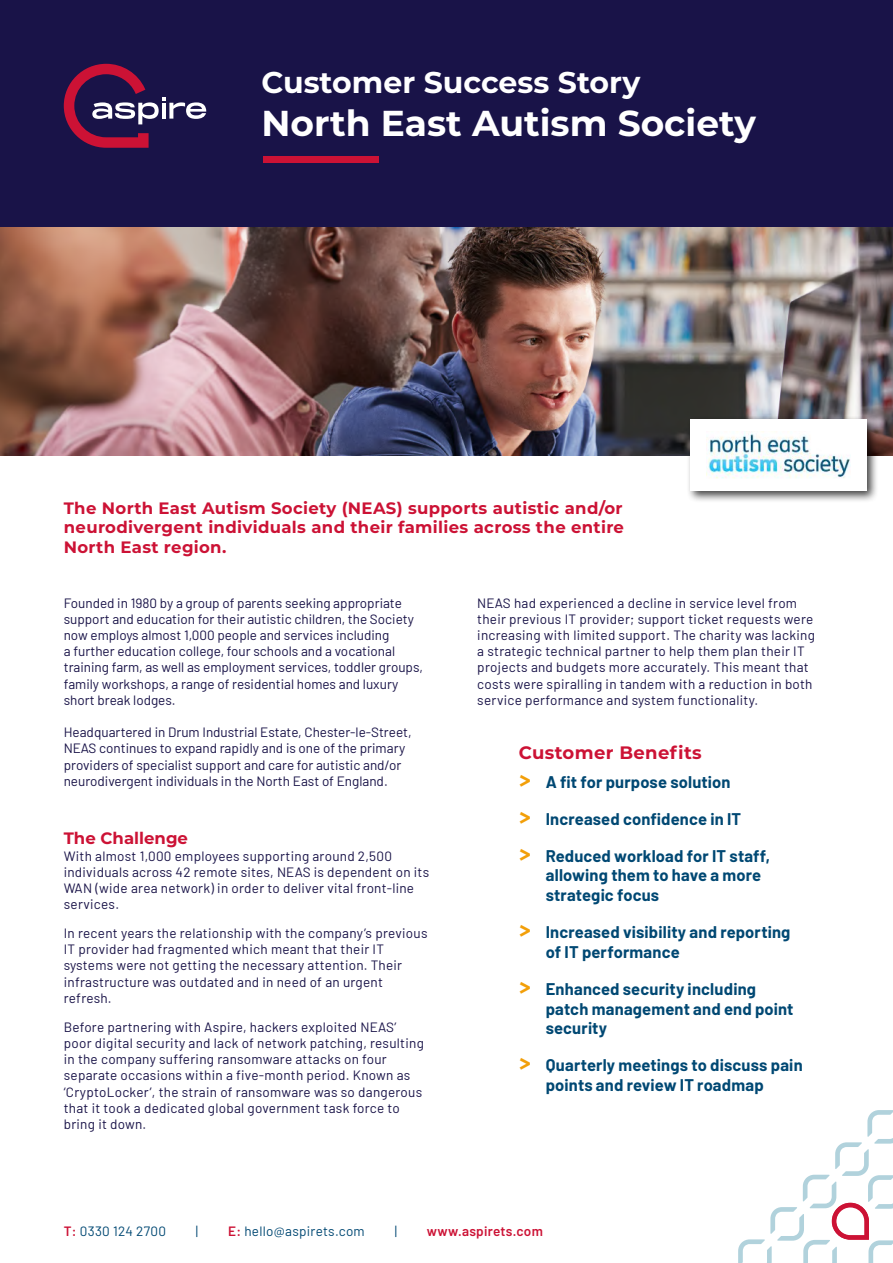
<style>
.page{position:relative;width:893px;height:1263px;background:#fff}
.page>*{position:absolute;margin:0;border:0;box-sizing:border-box;transform-origin:0 0}
.t1{font:700 36px "Montserrat";color:#fff}
.t2{font:700 30px "Montserrat";color:#fff}
.t3{font:700 18px "Montserrat";letter-spacing:.02em;color:#cc1235}
.t4{font:700 16.5px/19.8px "Barlow";letter-spacing:.01em;color:#004873}
.t5{font:700 16.5px/19.8px "Montserrat";letter-spacing:.02em;color:#cc1235;text-align:justify}
.t6{font:700 16.5px "Montserrat";color:#cc1235}
.t7{font:13.5px/16.2px "Barlow";letter-spacing:.015em;color:#191348}
.t8{font:13.5px "Barlow";letter-spacing:.02em;color:#004873}
.t9{font:600 13.5px "Barlow";letter-spacing:.02em;color:#cc1235}
.s1{font-family:"Motiva Sans";font-weight:900;font-size:21px;color:#f29f09}
.s2{font-weight:600;color:#cc1235}
</style>
<div class="page">
<svg style="left:738px;top:1110px;width:155px;height:153px"></svg>
<div style="left:0;top:0;width:893px;height:230px;background:#191348"></div>
<svg style="left:63px;top:63px;width:143px;height:85px"></svg>
<img style="left:0;top:227px;width:893px;height:228px">
<div style="left:686px;top:416px;width:193px;height:87px;background:#000;opacity:.75"></div>
<div style="left:690px;top:419px;width:177px;height:71px;background:#fff"></div>
<img style="left:706px;top:432px;width:144px;height:46px">
<div style="left:264px;top:156px;width:115px;height:6px;background:#cc1235"></div>
<h2 class="t2" style="left:261px;top:61px;width:381px">Customer Success Story</h2>
<h1 class="t1" style="left:261px;top:97px;width:496px">North East Autism Society</h1>
<p class="t5" style="left:64px;top:497px;width:562px">The North East Autism Society (NEAS) supports autistic and/or neurodivergent individuals and their families across the entire North East region.</p>
<p class="t7" style="left:64px;top:593px;width:361px">Founded in 1980 by a group of parents seeking appropriate support and education for their autistic children, the Society now employs almost 1,000 people and services including<br>a further education college, four schools and a vocational training farm, as well as employment services, toddler groups, family workshops, a range of residential homes and luxury short break lodges.</p>
<p class="t7" style="left:64px;top:723px;width:349px">Headquartered in Drum Industrial Estate, Chester-le-Street, NEAS continues to expand rapidly and is one of the primary providers of specialist support and care for autistic and/or neurodivergent individuals in the North East of England.</p>
<p class="t6" style="left:64px;top:826px;width:126px">The Challenge</p>
<p class="t7" style="left:64px;top:846px;width:367px">With almost 1,000 employees supporting around 2,500 individuals across 42 remote sites, NEAS is dependent on its WAN (wide area network) in order to deliver vital front-line services.</p>
<p class="t7" style="left:64px;top:924px;width:365px">In recent years the relationship with the company’s previous IT provider had fragmented which meant that their IT systems were not getting the necessary attention. Their infrastructure was outdated and in need of an urgent refresh.</p>
<p class="t7" style="left:64px;top:1018px;width:362px">Before partnering with Aspire, hackers exploited NEAS’ poor digital security and lack of network patching, resulting in the company suffering ransomware attacks on four separate occasions within a five-month period. Known as ‘CryptoLocker’, the strain of ransomware was so dangerous that it took a dedicated global government task force to bring it down.</p>
<p class="t7" style="left:477px;top:593px;width:339px">NEAS had experienced a decline in service level from their previous IT provider; support ticket requests were increasing with limited support. The charity was lacking a strategic technical partner to help them plan their IT projects and budgets more accurately. This meant that costs were spiralling in tandem with a reduction in both service performance and system functionality.</p>
<h3 class="t3" style="left:519px;top:740px;width:185px">Customer Benefits</h3>
<p class="t4" style="left:519px;top:771px;width:213px"><span class="s1">&gt;</span> A fit for purpose solution</p>
<p class="t4" style="left:519px;top:808px;width:224px"><span class="s1">&gt;</span> Increased confidence in IT</p>
<p class="t4" style="left:546px;top:844px;width:226px;text-indent:-27px"><span class="s1">&gt;</span> Reduced workload for IT staff, allowing them to have a more strategic focus</p>
<p class="t4" style="left:546px;top:921px;width:246px;text-indent:-27px"><span class="s1">&gt;</span> Increased visibility and reporting of IT performance</p>
<p class="t4" style="left:546px;top:977px;width:249px;text-indent:-27px"><span class="s1">&gt;</span> Enhanced security including patch management and end point security</p>
<p class="t4" style="left:546px;top:1054px;width:258px;text-indent:-27px"><span class="s1">&gt;</span> Quarterly meetings to discuss pain points and review IT roadmap</p>
<p class="t8" style="left:64px;top:1221px;width:104px"><span class="s2">T:</span> 0330 124 2700</p>
<p class="t8" style="left:196px;top:1221px;width:4px">|</p>
<p class="t8" style="left:228px;top:1221px;width:138px"><span class="s2">E:</span> hello@aspirets.com</p>
<p class="t8" style="left:395px;top:1221px;width:4px">|</p>
<p class="t9" style="left:427px;top:1221px;width:117px">www.aspirets.com</p>
</div>
